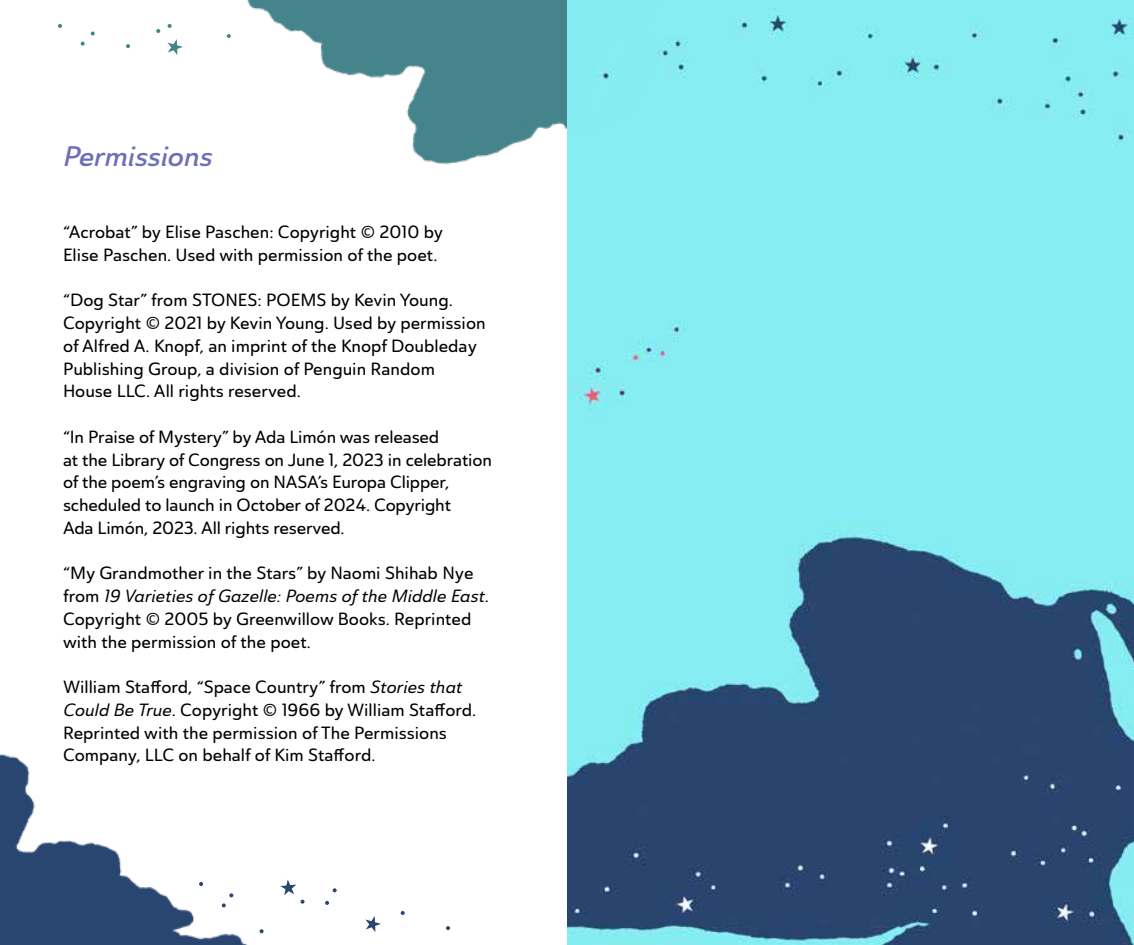
<style>
.page{position:relative;width:1134px;height:945px;background:#fff}
.page>*{position:absolute;margin:0;border:0;box-sizing:border-box;transform-origin:0 0}
.t1{font:28px "Ainslie Sans Nor Dem It";color:#706eb7}
.t2{font:17.5px/22.8px "Ainslie Sans Nor Med";color:#000}
.t3{font:17.5px "Ainslie Sans Nor Med It";color:#000}
.s1{font-family:"Ainslie Sans Nor Med"}
.s2{font-family:"Ainslie Sans Nor Med It"}
</style>
<div class="page">
<img style="left:160px;top:0;width:407px;height:165px">
<img style="left:0;top:754px;width:336px;height:191px">
<svg style="left:227px;top:34px;width:4px;height:4px"></svg>
<svg style="left:58px;top:24px;width:4px;height:4px"></svg>
<svg style="left:81px;top:42px;width:4px;height:4px"></svg>
<svg style="left:156px;top:29px;width:4px;height:4px"></svg>
<svg style="left:168px;top:24px;width:4px;height:4px"></svg>
<svg style="left:91px;top:32px;width:4px;height:4px"></svg>
<svg style="left:126px;top:44px;width:4px;height:4px"></svg>
<svg style="left:167px;top:39px;width:16px;height:16px"></svg>
<svg style="left:401px;top:911px;width:4px;height:4px"></svg>
<svg style="left:446px;top:926px;width:4px;height:4px"></svg>
<svg style="left:260px;top:929px;width:4px;height:4px"></svg>
<svg style="left:199px;top:882px;width:4px;height:4px"></svg>
<svg style="left:222px;top:903px;width:4px;height:4px"></svg>
<svg style="left:229px;top:893px;width:4px;height:4px"></svg>
<svg style="left:333px;top:888px;width:4px;height:4px"></svg>
<svg style="left:325px;top:901px;width:4px;height:4px"></svg>
<svg style="left:365px;top:916px;width:16px;height:16px"></svg>
<svg style="left:280px;top:879px;width:25px;height:25px"></svg>
<img style="left:567px;top:0;width:567px;height:945px">
<h1 class="t1" style="left:63px;top:138px;width:151px">Permissions</h1>
<p class="t2" style="left:63px;top:221px;width:382px">“Acrobat” by Elise Paschen: Copyright © 2010 by<br>Elise Paschen. Used with permission of the poet.</p>
<p class="t2" style="left:63px;top:289px;width:424px">“Dog Star” from STONES: POEMS by Kevin Young.<br>Copyright © 2021 by Kevin Young. Used by permission of Alfred A. Knopf, an imprint of the Knopf Doubleday Publishing Group, a division of Penguin Random House LLC. All rights reserved.</p>
<p class="t2" style="left:63px;top:426px;width:430px">“In Praise of Mystery” by Ada Limón was released<br>at the Library of Congress on June 1, 2023 in celebration of the poem’s engraving on NASA’s Europa Clipper, scheduled to launch in October of 2024. Copyright<br>Ada Limón, 2023. All rights reserved.</p>
<p class="t2" style="left:63px;top:562px;width:412px">“My Grandmother in the Stars” by Naomi Shihab Nye</p>
<p class="t3" style="left:63px;top:585px;width:427px"><span class="s1">from</span> 19 Varieties of Gazelle: Poems of the Middle East<span class="s1">.</span></p>
<p class="t2" style="left:63px;top:608px;width:410px">Copyright © 2005 by Greenwillow Books. Reprinted with the permission of the poet.</p>
<p class="t2" style="left:63px;top:676px;width:415px">William Stafford, “Space Country” from <span class="s2">Stories that Could Be True</span>. Copyright © 1966 by William Stafford.<br>Reprinted with the permission of The Permissions Company, LLC on behalf of Kim Stafford.</p>
</div>
